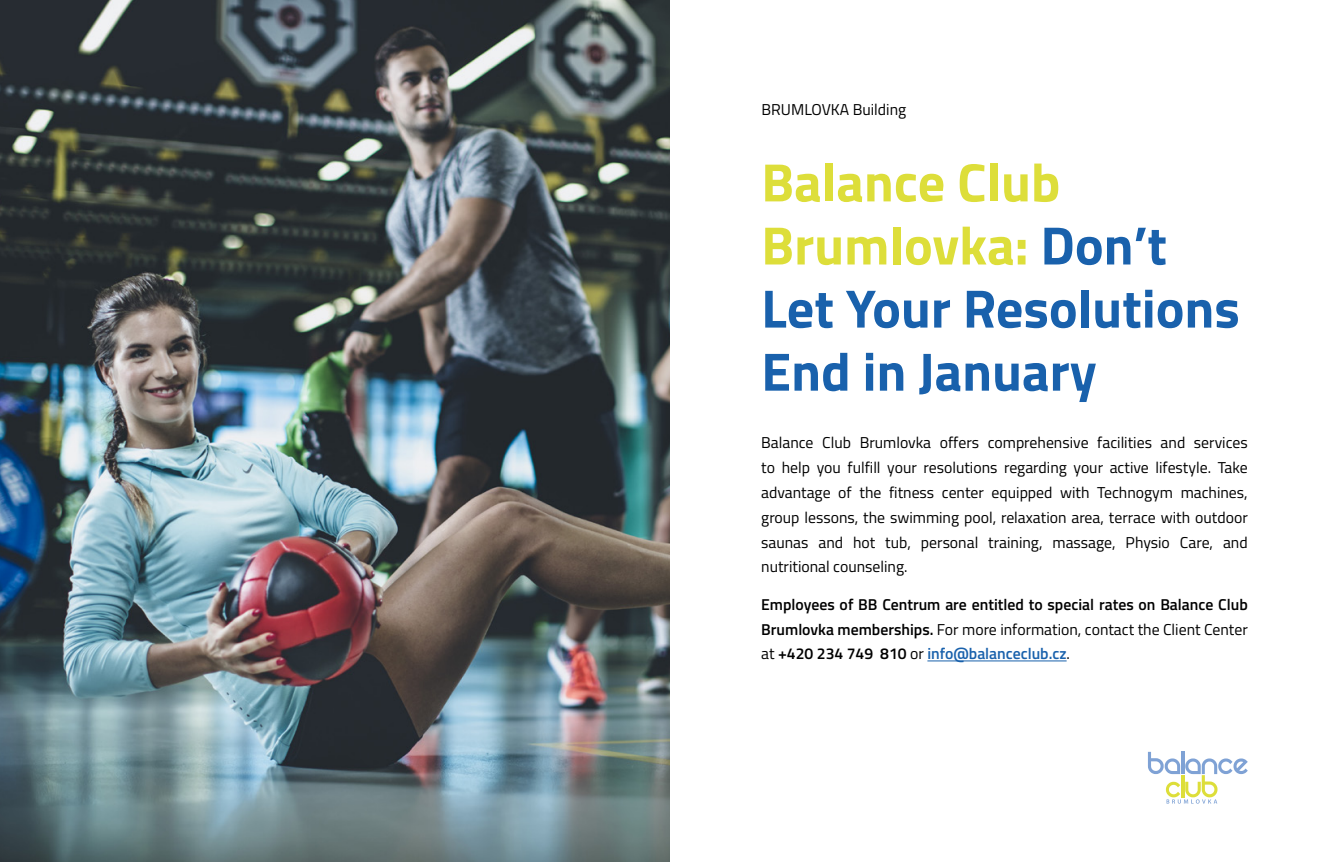
<style>
.page{position:relative;width:1340px;height:862px;background:#fff}
.page>*{position:absolute;margin:0;border:0;box-sizing:border-box;transform-origin:0 0}
.t1{font:700 54px/63px "Titillium Web";color:#1961ac}
.t2{font:15.75px/24.8px "Titillium Web";color:#000;text-align:justify}
.t3{font:600 15.75px/24.8px "Titillium Web";color:#000;text-align:justify}
.s1{color:#ddde3a}
.s2{font-weight:400}
.s3{color:#1961ac}
</style>
<div class="page">
<hr style="left:927px;top:660px;width:139px;height:1px;background:#1961ac">
<svg style="left:1148px;top:751px;width:99px;height:52px"></svg>
<hr style="left:1181px;top:774px;width:3px;height:22px;background:#ddde3a">
<img style="left:0;top:0;width:670px;height:861px">
<p class="t2" style="left:761px;top:96px;width:146px">BRUMLOVKA Building</p>
<h1 class="t1" style="left:761px;top:148px;width:480px"><span class="s1">Balance Club<br>Brumlovka:</span> Don’t<br>Let Your Resolutions<br>End in January</h1>
<p class="t2" style="left:761px;top:429px;width:488px">Balance Club Brumlovka offers comprehensive facilities and services to help you fulfill your resolutions regarding your active lifestyle. Take advantage of the fitness center equipped with Technogym machines, group lessons, the swimming pool, relaxation area, terrace with outdoor saunas and hot tub, personal training, massage, Physio Care, and nutritional counseling.</p>
<p class="t3" style="left:761px;top:590px;width:488px">Employees of BB Centrum are entitled to special rates on Balance Club Brumlovka memberships. <span class="s2">For more information, contact the Client Center at</span> +420 234 749 810 <span class="s2">or</span> <span class="s3">info@balanceclub.cz</span><span class="s2">.</span></p>
</div>
